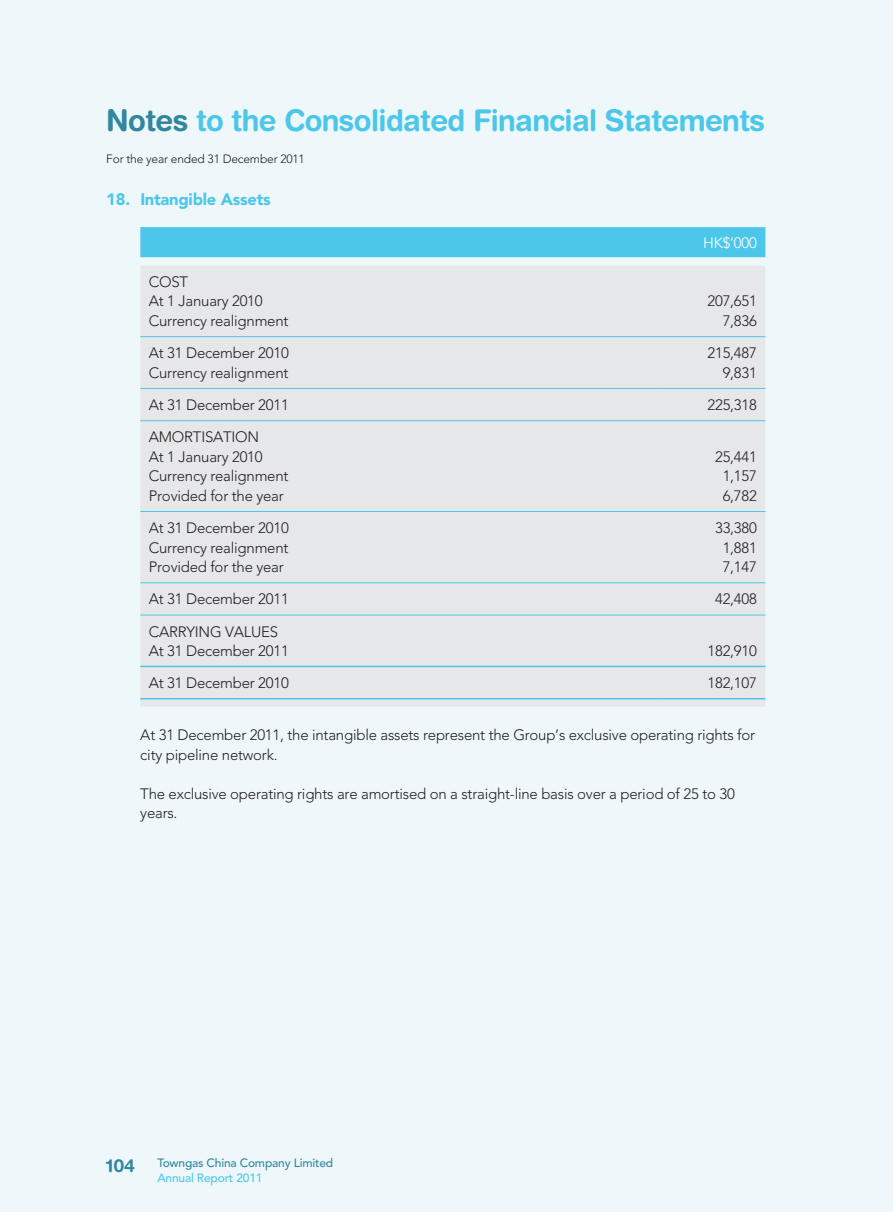
<style>
.page{position:relative;width:893px;height:1212px;background:#eef8fb}
.page>*{position:absolute;margin:0;border:0;box-sizing:border-box;transform-origin:0 0}
.t1{font:700 30px "Helvetica Rounded LT Std";letter-spacing:-.02em;color:#4dc7e9}
.t2{font:900 16.5px "Avenir LT Std";letter-spacing:-.015em;color:#4dc7e9}
.t3{font:300 15px/19.5px "Avenir LT Std";letter-spacing:-.015em;color:#231f20}
.t4{font:300 15px "Avenir LT Std";color:#fff}
.t5{font:500 12px/15px "Avenir LT Std";letter-spacing:-.015em;color:#31879e}
.t6{font:300 12px "Avenir LT Std";letter-spacing:-.015em;color:#231f20}
.s1{color:#31879e}
.s2{font-family:"Helvetica Rounded LT Std";font-weight:700;font-size:18px}
.s3{color:#4dc7e9}
</style>
<div class="page">
<div style="left:140px;top:227px;width:625px;height:30px;background:#4dc7e9"></div>
<div style="left:140px;top:266px;width:625px;height:440px;background:#e6e7e9"></div>
<hr style="left:140px;top:336px;width:519px;height:1px;background:#4dc7e9">
<hr style="left:659px;top:336px;width:106px;height:1px;background:#4dc7e9">
<hr style="left:140px;top:388px;width:519px;height:1px;background:#4dc7e9">
<hr style="left:659px;top:388px;width:106px;height:1px;background:#4dc7e9">
<hr style="left:140px;top:420px;width:519px;height:1px;background:#4dc7e9">
<hr style="left:659px;top:420px;width:106px;height:1px;background:#4dc7e9">
<hr style="left:140px;top:511px;width:519px;height:1px;background:#4dc7e9">
<hr style="left:659px;top:511px;width:106px;height:1px;background:#4dc7e9">
<hr style="left:140px;top:582px;width:519px;height:1px;background:#4dc7e9">
<hr style="left:659px;top:582px;width:106px;height:1px;background:#4dc7e9">
<hr style="left:140px;top:615px;width:519px;height:1px;background:#4dc7e9">
<hr style="left:659px;top:615px;width:106px;height:1px;background:#4dc7e9">
<hr style="left:140px;top:666px;width:519px;height:1px;background:#4dc7e9">
<hr style="left:659px;top:666px;width:106px;height:1px;background:#4dc7e9">
<hr style="left:140px;top:698px;width:519px;height:1px;background:#4dc7e9">
<hr style="left:659px;top:698px;width:106px;height:1px;background:#4dc7e9">
<h1 class="t1" style="left:106px;top:102px;width:660px"><span class="s1">Notes</span> to the Consolidated Financial Statements</h1>
<p class="t6" style="left:106px;top:152px;width:200px">For the year ended 31 December 2011</p>
<p class="t2" style="left:106px;top:189px;width:166px">18. Intangible Assets</p>
<p class="t3" style="left:149px;top:272px;width:115px">COST<br>At 1 January 2010</p>
<p class="t4" style="left:703px;top:234px;width:55px">HK$’000</p>
<p class="t3" style="left:708px;top:292px;width:51px">207,651</p>
<p class="t3" style="left:149px;top:311px;width:141px">Currency realignment</p>
<p class="t3" style="left:723px;top:311px;width:36px">7,836</p>
<p class="t3" style="left:149px;top:343px;width:142px">At 31 December 2010</p>
<p class="t3" style="left:708px;top:343px;width:51px">215,487</p>
<p class="t3" style="left:149px;top:363px;width:141px">Currency realignment</p>
<p class="t3" style="left:723px;top:363px;width:36px">9,831</p>
<p class="t3" style="left:149px;top:395px;width:142px">At 31 December 2011</p>
<p class="t3" style="left:708px;top:395px;width:51px">225,318</p>
<p class="t3" style="left:149px;top:427px;width:115px">AMORTISATION<br>At 1 January 2010</p>
<p class="t3" style="left:715px;top:447px;width:43px">25,441</p>
<p class="t3" style="left:149px;top:466px;width:141px">Currency realignment</p>
<p class="t3" style="left:723px;top:466px;width:36px">1,157</p>
<p class="t3" style="left:149px;top:486px;width:137px">Provided for the year</p>
<p class="t3" style="left:723px;top:486px;width:36px">6,782</p>
<p class="t3" style="left:149px;top:518px;width:142px">At 31 December 2010</p>
<p class="t3" style="left:715px;top:518px;width:43px">33,380</p>
<p class="t3" style="left:149px;top:538px;width:141px">Currency realignment</p>
<p class="t3" style="left:723px;top:538px;width:36px">1,881</p>
<p class="t3" style="left:149px;top:557px;width:137px">Provided for the year</p>
<p class="t3" style="left:723px;top:557px;width:36px">7,147</p>
<p class="t3" style="left:149px;top:589px;width:142px">At 31 December 2011</p>
<p class="t3" style="left:715px;top:589px;width:43px">42,408</p>
<p class="t3" style="left:149px;top:622px;width:142px">CARRYING VALUES<br>At 31 December 2011</p>
<p class="t3" style="left:708px;top:641px;width:51px">182,910</p>
<p class="t3" style="left:149px;top:673px;width:142px">At 31 December 2010</p>
<p class="t3" style="left:708px;top:673px;width:51px">182,107</p>
<p class="t3" style="left:140px;top:725px;width:616px">At 31 December 2011, the intangible assets represent the Group’s exclusive operating rights for city pipeline network.</p>
<p class="t3" style="left:140px;top:784px;width:596px">The exclusive operating rights are amortised on a straight-line basis over a period of 25 to 30 years.</p>
<p class="t5" style="left:157px;top:1155px;width:177px;text-indent:-51px"><span class="s2">104</span> Towngas China Company Limited<br><span class="s3">Annual Report 2011</span></p>
</div>
